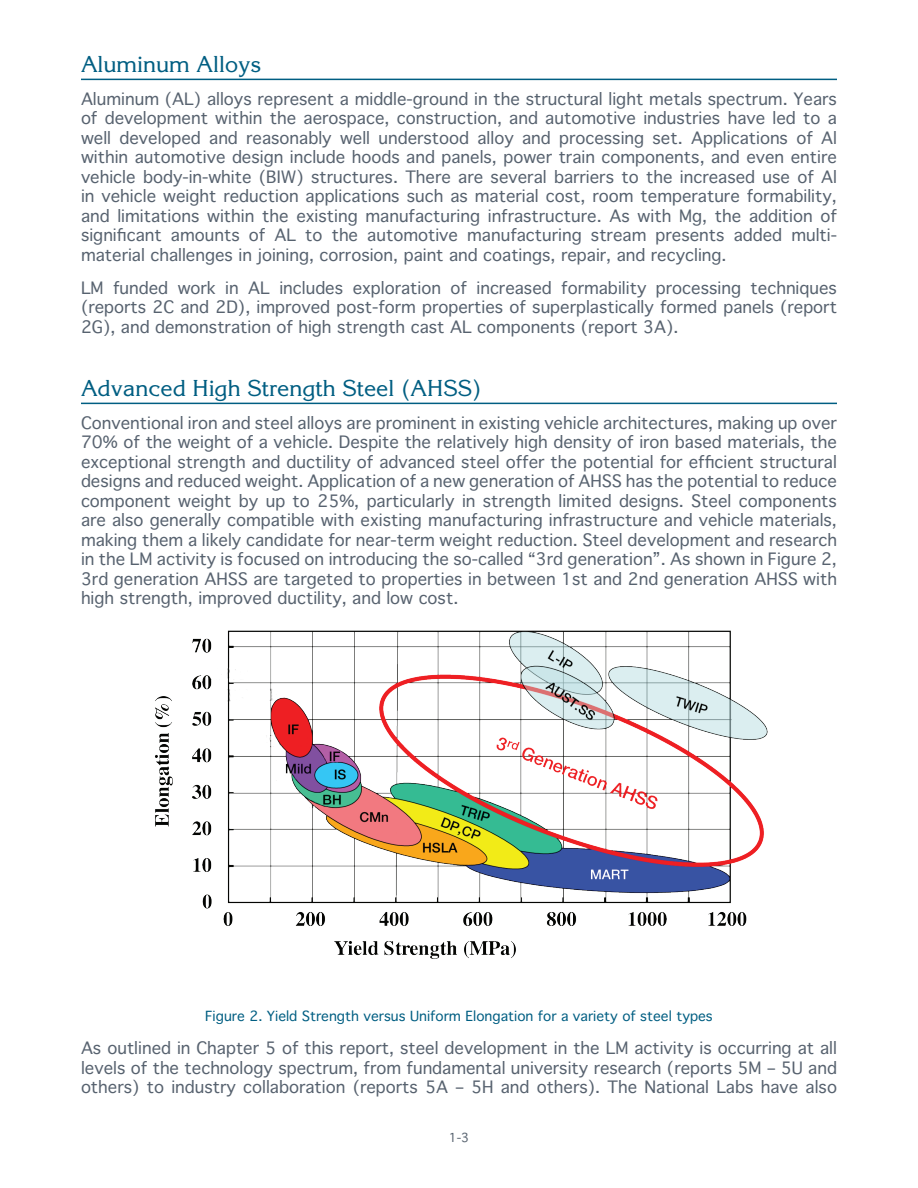
<style>
.page{position:relative;width:918px;height:1188px;background:#fff}
.page>*{position:absolute;margin:0;border:0;box-sizing:border-box;transform-origin:0 0}
.t1{font:22.5px "Korinna";color:#005e82}
.t2{font:16.5px/19.5px "Thonburi";color:#57626f;text-align:justify}
.t3{font:13.5px "Thonburi";color:#005e82}
.t4{font:12px "Thonburi";color:#57626f}
</style>
<div class="page">
<hr style="left:81px;top:79px;width:756px;height:1px;background:#005e82">
<hr style="left:81px;top:403px;width:756px;height:1px;background:#005e82">
<img style="left:155px;top:630px;width:613px;height:329px">
<h3 class="t1" style="left:81px;top:50px;width:182px">Aluminum Alloys</h3>
<p class="t2" style="left:81px;top:89px;width:758px">Aluminum (AL) alloys represent a middle-ground in the structural light metals spectrum. Years of development within the aerospace, construction, and automotive industries have led to a well developed and reasonably well understood alloy and processing set. Applications of Al within automotive design include hoods and panels, power train components, and even entire vehicle body-in-white (BIW) structures. There are several barriers to the increased use of Al in vehicle weight reduction applications such as material cost, room temperature formability, and limitations within the existing manufacturing infrastructure. As with Mg, the addition of significant amounts of AL to the automotive manufacturing stream presents added multi&shy;material challenges in joining, corrosion, paint and coatings, repair, and recycling.</p>
<p class="t2" style="left:81px;top:278px;width:757px">LM funded work in AL includes exploration of increased formability processing techniques (reports 2C and 2D), improved post-form properties of superplastically formed panels (report 2G), and demonstration of high strength cast AL components (report 3A).</p>
<h3 class="t1" style="left:81px;top:374px;width:402px">Advanced High Strength Steel (AHSS)</h3>
<p class="t2" style="left:81px;top:413px;width:758px">Conventional iron and steel alloys are prominent in existing vehicle architectures, making up over 70% of the weight of a vehicle. Despite the relatively high density of iron based materials, the exceptional strength and ductility of advanced steel offer the potential for efficient structural designs and reduced weight. Application of a new generation of AHSS has the potential to reduce component weight by up to 25%, particularly in strength limited designs. Steel components are also generally compatible with existing manufacturing infrastructure and vehicle materials, making them a likely candidate for near-term weight reduction. Steel development and research in the LM activity is focused on introducing the so-called “3rd generation”. As shown in Figure 2, 3rd generation AHSS are targeted to properties in between 1st and 2nd generation AHSS with high strength, improved ductility, and low cost.</p>
<p class="t3" style="left:205px;top:1005px;width:509px">Figure 2. Yield Strength versus Uniform Elongation for a variety of steel types</p>
<p class="t2" style="left:81px;top:1038px;width:758px">As outlined in Chapter 5 of this report, steel development in the LM activity is occurring at all levels of the technology spectrum, from fundamental university research (reports 5M – 5U and others) to industry collaboration (reports 5A – 5H and others). The National Labs have also</p>
<p class="t4" style="left:449px;top:1127px;width:22px">1-3</p>
</div>
